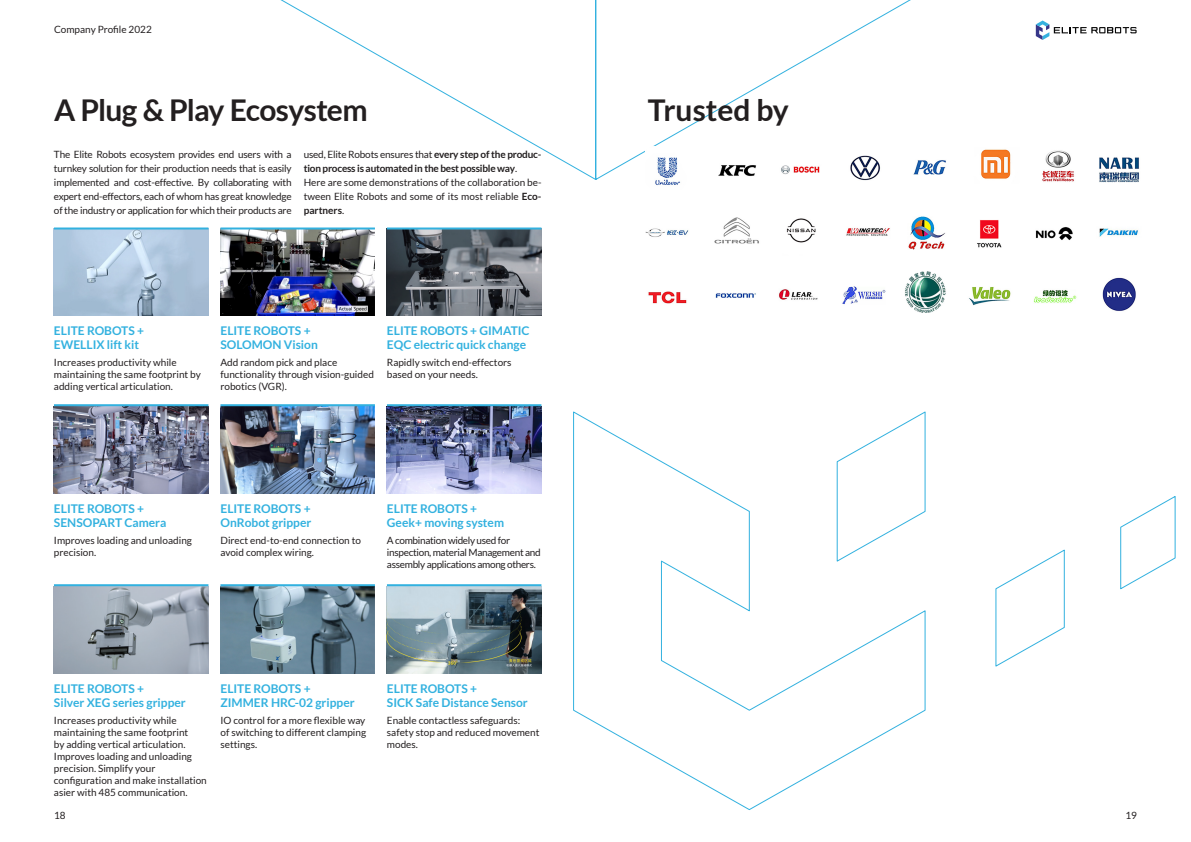
<style>
.page{position:relative;width:1191px;height:842px;background:#fff}
.page>*{position:absolute;margin:0;border:0;box-sizing:border-box;transform-origin:0 0}
._30_32_-_Left{font:700 30px "Lato";letter-spacing:-.025em;color:#231f20}
._36_Auto_-_Left{font:700 30px "Lato";color:#231f20}
._12_Auto_-_Left{font:700 12px/14.4px "Lato";color:#32b1df}
._10_14_-_Left_Justif{font:10px/12px "Lato";color:#231f20}
._10_14_-_Left_Justif-2{font:10px/12px "Lato";letter-spacing:-.03em;color:#231f20}
.s1{font-weight:700}
</style>
<div class="page">
<svg style="left:1035px;top:21px;width:101px;height:19px"></svg>
<svg style="left:280px;top:0;width:631px;height:180px"></svg>
<img style="left:54px;top:229px;width:154px;height:86px">
<img style="left:54px;top:406px;width:154px;height:87px">
<img style="left:54px;top:586px;width:154px;height:87px">
<img style="left:220px;top:229px;width:155px;height:86px">
<img style="left:220px;top:406px;width:155px;height:87px">
<img style="left:220px;top:586px;width:155px;height:87px">
<img style="left:387px;top:229px;width:154px;height:86px">
<img style="left:387px;top:406px;width:154px;height:87px">
<img style="left:387px;top:586px;width:154px;height:87px">
<hr style="left:54px;top:404px;width:154px;height:2px;background:#32b1df">
<hr style="left:220px;top:404px;width:155px;height:2px;background:#32b1df">
<hr style="left:387px;top:404px;width:154px;height:2px;background:#32b1df">
<hr style="left:54px;top:227px;width:154px;height:2px;background:#32b1df">
<hr style="left:220px;top:227px;width:155px;height:2px;background:#32b1df">
<hr style="left:387px;top:227px;width:154px;height:2px;background:#32b1df">
<hr style="left:54px;top:584px;width:154px;height:2px;background:#32b1df">
<hr style="left:220px;top:584px;width:155px;height:2px;background:#32b1df">
<hr style="left:387px;top:584px;width:154px;height:2px;background:#32b1df">
<img style="left:645px;top:146px;width:494px;height:167px">
<svg style="left:573px;top:411px;width:352px;height:399px"></svg>
<svg style="left:836px;top:411px;width:89px;height:151px"></svg>
<svg style="left:995px;top:549px;width:70px;height:118px"></svg>
<svg style="left:1120px;top:496px;width:55px;height:94px"></svg>
<p class="_10_14_-_Left_Justif" style="left:54px;top:24px;width:99px">Company Profile 2022</p>
<p class="_30_32_-_Left" style="left:54px;top:93px;width:315px">A Plug &amp; Play Ecosystem</p>
<p class="_10_14_-_Left_Justif" style="left:54px;top:148px;width:239px;line-height:14px;text-align:justify">The Elite Robots ecosystem provides end users with a turnkey solution for their production needs that is easily implemented and cost-effective. By collaborating with expert end-effectors, each of whom has great knowledge of the industry or application for which their products are</p>
<p class="_10_14_-_Left_Justif" style="left:304px;top:148px;width:239px;line-height:14px">used, Elite Robots ensures that <span class="s1">every step of the produc&shy;tion process is automated in the best possible way</span>.<br>Here are some demonstrations of the collaboration be&shy;tween Elite Robots and some of its most reliable <span class="s1">Eco&shy;partners</span>.</p>
<p class="_12_Auto_-_Left" style="left:54px;top:323px;width:92px">ELITE ROBOTS +<br>EWELLIX lift kit</p>
<p class="_10_14_-_Left_Justif" style="left:54px;top:356px;width:148px">Increases productivity while maintaining the same footprint by adding vertical articulation.</p>
<p class="_12_Auto_-_Left" style="left:220px;top:323px;width:99px">ELITE ROBOTS +<br>SOLOMON Vision</p>
<p class="_10_14_-_Left_Justif" style="left:220px;top:356px;width:155px">Add random pick and place functionality through vision-guided robotics (VGR).</p>
<p class="_12_Auto_-_Left" style="left:387px;top:323px;width:144px">ELITE ROBOTS + GIMATIC<br>EQC electric quick change</p>
<p class="_10_14_-_Left_Justif" style="left:387px;top:356px;width:126px">Rapidly switch end-effectors based on your needs.</p>
<p class="_12_Auto_-_Left" style="left:54px;top:501px;width:114px">ELITE ROBOTS +<br>SENSOPART Camera</p>
<p class="_10_14_-_Left_Justif" style="left:54px;top:534px;width:139px">Improves loading and unloading precision.</p>
<p class="_12_Auto_-_Left" style="left:220px;top:501px;width:92px">ELITE ROBOTS +<br>OnRobot gripper</p>
<p class="_10_14_-_Left_Justif" style="left:220px;top:534px;width:142px">Direct end-to-end connection to avoid complex wiring.</p>
<p class="_12_Auto_-_Left" style="left:387px;top:501px;width:119px">ELITE ROBOTS +<br>Geek+ moving system</p>
<p class="_10_14_-_Left_Justif-2" style="left:387px;top:534px;width:155px">A combination widely used for inspection, material Management and assembly applications among others.</p>
<p class="_12_Auto_-_Left" style="left:54px;top:681px;width:133px">ELITE ROBOTS +<br>Silver XEG series gripper</p>
<p class="_10_14_-_Left_Justif" style="left:54px;top:714px;width:154px">Increases productivity while maintaining the same footprint<br>by adding vertical articulation.<br>Improves loading and unloading precision. Simplify your configuration and make installation asier with 485 communication.</p>
<p class="_12_Auto_-_Left" style="left:220px;top:681px;width:136px">ELITE ROBOTS +<br>ZIMMER HRC-02 gripper</p>
<p class="_10_14_-_Left_Justif" style="left:220px;top:714px;width:147px;text-align:justify">IO control for a more flexible way of switching to different clamping settings.</p>
<p class="_12_Auto_-_Left" style="left:387px;top:681px;width:142px">ELITE ROBOTS +<br>SICK Safe Distance Sensor</p>
<p class="_10_14_-_Left_Justif" style="left:387px;top:714px;width:154px">Enable contactless safeguards: safety stop and reduced movement modes.</p>
<p class="_36_Auto_-_Left" style="left:648px;top:93px;width:142px">Trusted by</p>
<p class="_10_14_-_Left_Justif" style="left:54px;top:809px;width:13px">18</p>
<p class="_10_14_-_Left_Justif" style="left:1125px;top:809px;width:13px">19</p>
</div>
